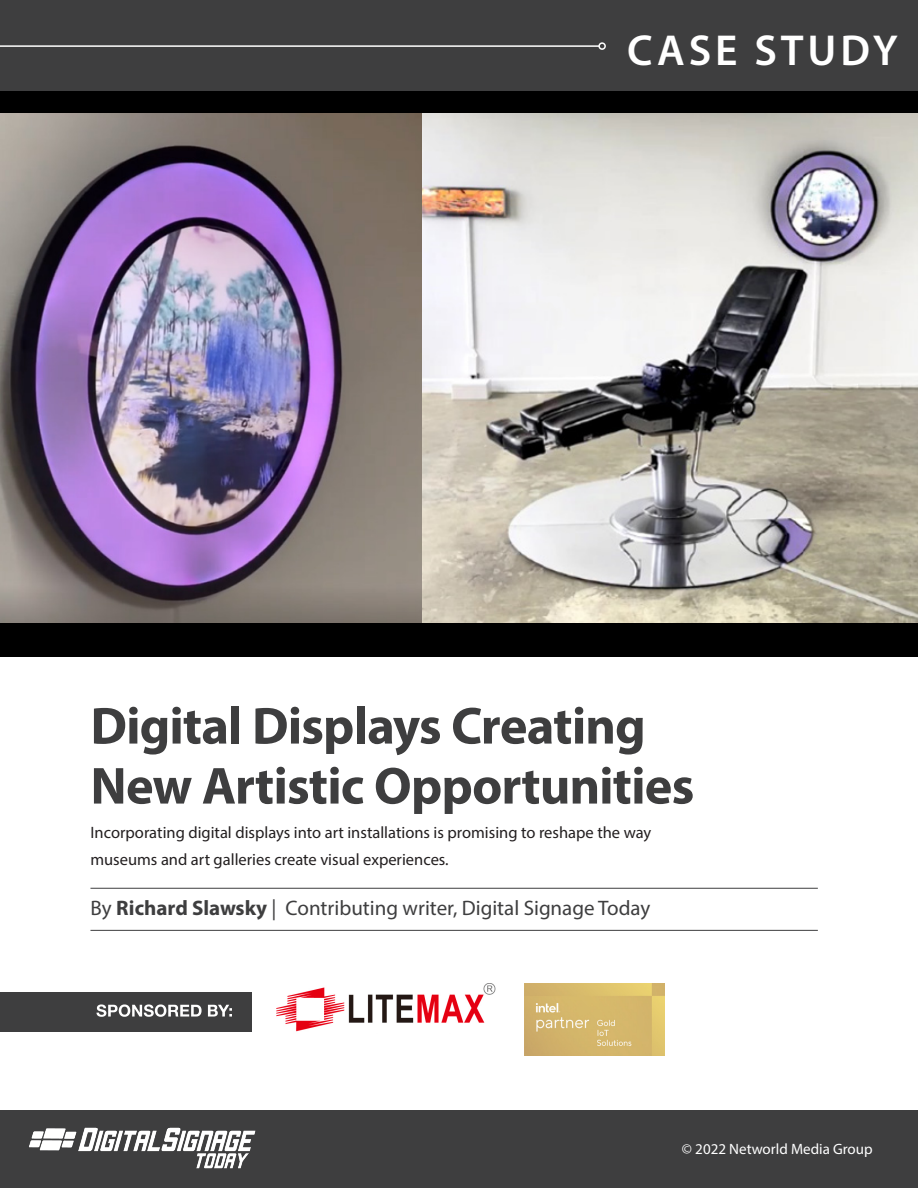
<style>
.page{position:relative;width:918px;height:1188px;background:#fff}
.page>*{position:absolute;margin:0;border:0;box-sizing:border-box;transform-origin:0 0}
.t1{font:700 52.5px/60px "Myriad Pro";letter-spacing:-.02em;color:#3e3e3f}
.t2{font:600 43.5px "Myriad Pro";letter-spacing:.09em;color:#fff}
.t3{font:21px "Myriad Pro";color:#3e3e3f}
.t4{font:16.5px/27px "Myriad Pro";color:#231f20}
.t5{font:15px "Myriad Pro";color:#fff}
.s1{font-weight:700}
</style>
<div class="page">
<div style="left:0;top:87px;width:918px;height:570px;background:#000"></div>
<hr style="left:90px;top:888px;width:728px;height:1px;background:#3e3e3f">
<hr style="left:90px;top:930px;width:728px;height:1px;background:#3e3e3f">
<div style="left:0;top:1110px;width:918px;height:78px;background:#3e3e3f"></div>
<div style="left:0;top:0;width:918px;height:91px;background:#3e3e3f"></div>
<div style="left:0;top:992px;width:251px;height:40px;background:#3e3e3f"></div>
<svg style="left:97px;top:1004px;width:135px;height:13px"></svg>
<hr style="left:0;top:45px;width:599px;height:2px;background:#fff">
<div style="left:598px;top:42px;width:8px;height:8px;border:2px solid #fff;border-radius:50%"></div>
<img style="left:524px;top:983px;width:140px;height:72px">
<img style="left:276px;top:983px;width:220px;height:49px">
<img style="left:0;top:114px;width:422px;height:508px">
<img style="left:422px;top:114px;width:496px;height:508px">
<img style="left:29px;top:1127px;width:227px;height:42px">
<p class="t2" style="left:627px;top:23px;width:272px">CASE STUDY</p>
<p class="t1" style="left:90px;top:694px;width:605px">Digital Displays Creating<br>New Artistic Opportunities</p>
<p class="t4" style="left:90px;top:819px;width:562px">Incorporating digital displays into art installations is promising to reshape the way museums and art galleries create visual experiences.</p>
<p class="t3" style="left:90px;top:895px;width:561px">By <span class="s1">Richard Slawsky</span> | Contributing writer, Digital Signage Today</p>
<p class="t5" style="left:682px;top:1140px;width:192px">© 2022 Networld Media Group</p>
</div>
